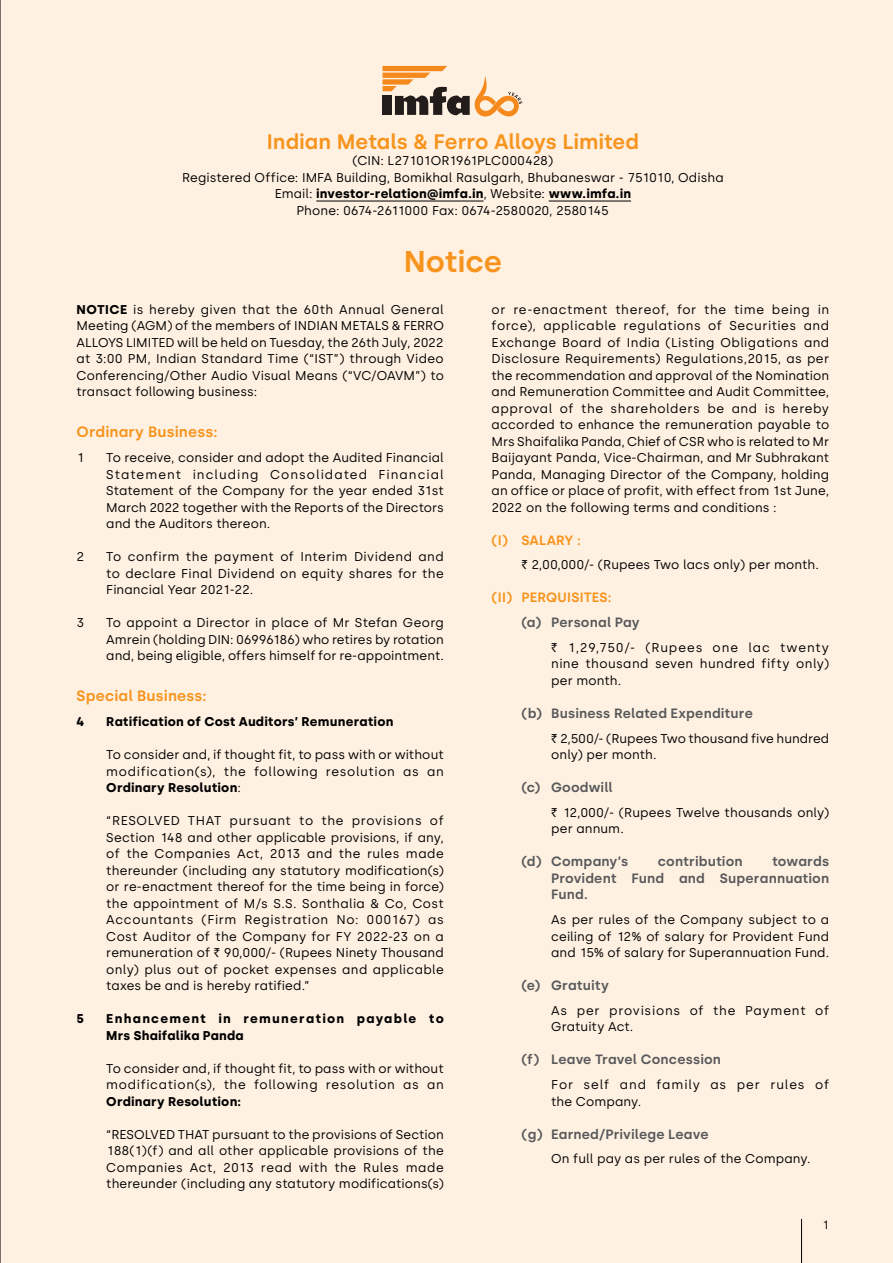
<style>
.page{position:relative;width:893px;height:1263px;background:#fff1e2}
.page>*{position:absolute;margin:0;border:0;box-sizing:border-box;transform-origin:0 0}
.t1{font:600 30px "Silka";letter-spacing:-.005em;color:#f7941e}
.t2{font:600 21px "Silka";letter-spacing:-.01em;color:#f7941e}
.t3{font:600 15px "Silka";letter-spacing:.015em;color:#f7941e}
.t4{font:600 13.5px/16.5px "Silka";letter-spacing:.015em;color:#58595b;text-align:justify}
.t5{font:600 13.5px "Silka";letter-spacing:.01em;color:#f7941e}
.t6{font:12.75px/16.5px "Silka";letter-spacing:.01em;color:#000;text-align:justify}
.t7{font:700 12.75px "Silka";letter-spacing:.02em;color:#000}
.t8{font:700 12.75px/16.5px "Silka";letter-spacing:.1em;color:#000}
.t9{font:12.75px/16.5px "Silka";letter-spacing:.055em;color:#000}
.t10{font:12.75px/16.5px "Silka";letter-spacing:.065em;color:#000}
.t11{font:12px "Silka";color:#000}
.s1{font-weight:700}
.s2{font-family:"Rupee"}
</style>
<div class="page">
<hr style="left:316px;top:201px;width:168px;height:1px;background:#000">
<hr style="left:549px;top:201px;width:82px;height:1px;background:#000">
<svg style="left:383px;top:66px;width:139px;height:51px"></svg>
<hr style="left:0;top:0;width:1px;height:1263px;background:#000">
<hr style="left:801px;top:1219px;width:1px;height:44px;background:#000">
<h2 class="t2" style="left:267px;top:129px;width:374px">Indian Metals &amp; Ferro Alloys Limited</h2>
<p class="t6" style="left:182px;top:152px;width:543px;text-align:center">(CIN: L27101OR1961PLC000428)<br>Registered Office: IMFA Building, Bomikhal Rasulgarh, Bhubaneswar - 751010, Odisha Email: <span class="s1">investor-relation@imfa.in</span>, Website: <span class="s1">www.imfa.in<br></span>Phone: 0674-2611000 Fax: 0674-2580020, 2580145</p>
<h1 class="t1" style="left:404px;top:244px;width:100px">Notice</h1>
<p class="t6" style="left:77px;top:301px;width:369px"><span class="s1">NOTICE</span> is hereby given that the 60th Annual General Meeting (AGM) of the members of INDIAN METALS &amp; FERRO ALLOYS LIMITED will be held on Tuesday, the 26th July, 2022 at 3:00 PM, Indian Standard Time (“IST”) through Video Conferencing/Other Audio Visual Means (“VC/OAVM”) to transact following business:</p>
<p class="t3" style="left:77px;top:423px;width:142px">Ordinary Business:</p>
<p class="t6" style="left:77px;top:449px;width:9px">1</p>
<p class="t6" style="left:106px;top:449px;width:339px">To receive, consider and adopt the Audited Financial Statement including Consolidated Financial Statement of the Company for the year ended 31st March 2022 together with the Reports of the Directors and the Auditors thereon.</p>
<p class="t6" style="left:77px;top:548px;width:9px">2</p>
<p class="t6" style="left:106px;top:548px;width:339px">To confirm the payment of Interim Dividend and to declare Final Dividend on equity shares for the Financial Year 2021-22.</p>
<p class="t6" style="left:77px;top:614px;width:9px">3</p>
<p class="t6" style="left:106px;top:614px;width:339px">To appoint a Director in place of Mr Stefan Georg Amrein (holding DIN: 06996186) who retires by rotation and, being eligible, offers himself for re-appointment.</p>
<p class="t3" style="left:77px;top:687px;width:132px">Special Business:</p>
<p class="t7" style="left:77px;top:714px;width:9px">4</p>
<p class="t7" style="left:106px;top:714px;width:289px">Ratification of Cost Auditors’ Remuneration</p>
<p class="t6" style="left:106px;top:746px;width:339px">To consider and, if thought fit, to pass with or without modification(s), the following resolution as an <span class="s1">Ordinary Resolution</span>:</p>
<p class="t6" style="left:106px;top:812px;width:339px">“RESOLVED THAT pursuant to the provisions of Section 148 and other applicable provisions, if any, of the Companies Act, 2013 and the rules made thereunder (including any statutory modification(s) or re-enactment thereof for the time being in force) the appointment of M/s S.S. Sonthalia &amp; Co, Cost Accountants (Firm Registration No: 000167) as Cost Auditor of the Company for FY 2022-23 on a remuneration of <span class="s2">`</span> 90,000/- (Rupees Ninety Thousand only) plus out of pocket expenses and applicable taxes be and is hereby ratified.”</p>
<p class="t7" style="left:77px;top:1011px;width:9px">5</p>
<p class="t8" style="left:106px;top:1010px;width:339px">Enhancement in remuneration payable to<br>Mrs Shaifalika Panda</p>
<p class="t6" style="left:106px;top:1060px;width:339px">To consider and, if thought fit, to pass with or without modification(s), the following resolution as an</p>
<p class="t7" style="left:106px;top:1093px;width:136px">Ordinary Resolution:</p>
<p class="t6" style="left:106px;top:1126px;width:339px">“RESOLVED THAT pursuant to the provisions of Section 188(1)(f) and all other applicable provisions of the Companies Act, 2013 read with the Rules made thereunder (including any statutory modifications(s)</p>
<p class="t6" style="left:492px;top:301px;width:339px">or re-enactment thereof, for the time being in force), applicable regulations of Securities and Exchange Board of India (Listing Obligations and Disclosure Requirements) Regulations,2015, as per the recommendation and approval of the Nomination and Remuneration Committee and Audit Committee, approval of the shareholders be and is hereby accorded to enhance the remuneration payable to Mrs Shaifalika Panda, Chief of CSR who is related to Mr Baijayant Panda, Vice-Chairman, and Mr Subhrakant Panda, Managing Director of the Company, holding an office or place of profit, with effect from 1st June, 2022 on the following terms and conditions :</p>
<p class="t5" style="left:492px;top:532px;width:91px">(I) SALARY :</p>
<p class="t6" style="left:521px;top:557px;width:299px"><span class="s2">`</span> 2,00,000/- (Rupees Two lacs only) per month.</p>
<p class="t5" style="left:492px;top:589px;width:121px">(II) PERQUISITES:</p>
<p class="t4" style="left:521px;top:614px;width:120px">(a) Personal Pay</p>
<p class="t6" style="left:551px;top:639px;width:280px"><span class="s2">`</span> 1,29,750/- (Rupees one lac twenty nine thousand seven hundred fifty only) per month.</p>
<p class="t4" style="left:521px;top:705px;width:233px">(b) Business Related Expenditure</p>
<p class="t6" style="left:551px;top:730px;width:280px"><span class="s2">`</span> 2,500/- (Rupees Two thousand five hundred only) per month.</p>
<p class="t4" style="left:521px;top:779px;width:93px">(c) Goodwill</p>
<p class="t6" style="left:551px;top:804px;width:280px"><span class="s2">`</span> 12,000/- (Rupees Twelve thousands only) per annum.</p>
<p class="t4" style="left:521px;top:853px;width:108px">(d) Company’s</p>
<p class="t4" style="left:658px;top:853px;width:86px">contribution</p>
<p class="t4" style="left:551px;top:853px;width:280px;text-indent:221px">towards Provident Fund and Superannuation Fund.</p>
<p class="t6" style="left:551px;top:911px;width:280px">As per rules of the Company subject to a ceiling of 12% of salary for Provident Fund and 15% of salary for Superannuation Fund.</p>
<p class="t4" style="left:521px;top:977px;width:89px">(e) Gratuity</p>
<p class="t9" style="left:551px;top:1002px;width:279px">As per provisions of the Payment of<br>Gratuity Act.</p>
<p class="t4" style="left:521px;top:1051px;width:201px">(f) Leave Travel Concession</p>
<p class="t10" style="left:551px;top:1076px;width:280px">For self and family as per rules of the Company.</p>
<p class="t4" style="left:521px;top:1126px;width:189px">(g) Earned/Privilege Leave</p>
<p class="t6" style="left:551px;top:1151px;width:261px">On full pay as per rules of the Company.</p>
<p class="t11" style="left:822px;top:1218px;width:9px">1</p>
</div>
